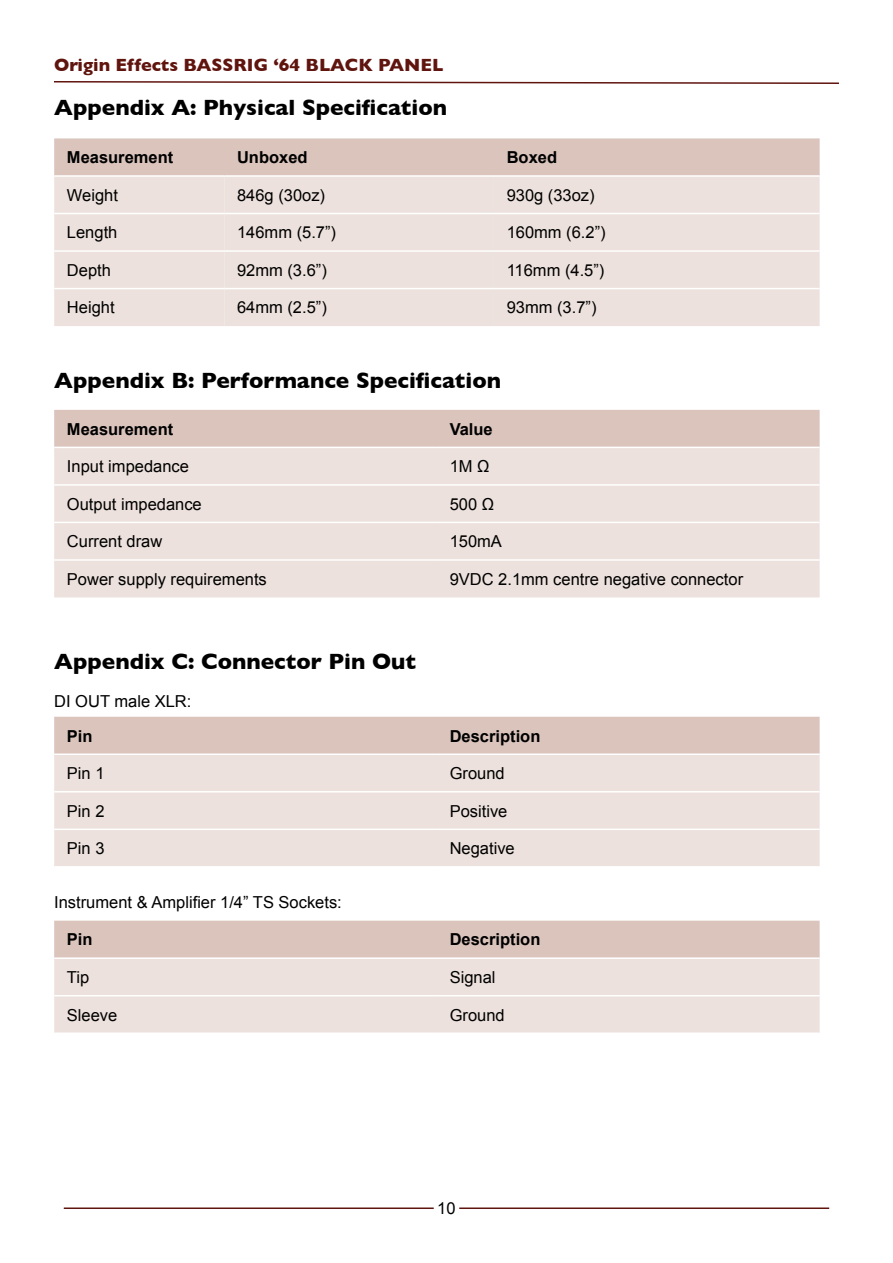
<style>
.page{position:relative;width:893px;height:1263px;background:#fff}
.page>*{position:absolute;margin:0;border:0;box-sizing:border-box;transform-origin:0 0}
.t1{font:700 22.5px "Gill Sans";color:#000}
.t2{font:700 18px "Gill Sans";color:#60140e}
.t3{font:16.5px "Arial";color:#000}
.t4{font:700 16.5px "Arial";color:#000}
</style>
<div class="page">
<hr style="left:64px;top:1207px;width:370px;height:2px;background:#60140e">
<hr style="left:459px;top:1207px;width:370px;height:2px;background:#60140e">
<svg style="left:54px;top:81px;width:785px;height:3px"></svg>
<svg style="left:54px;top:138px;width:766px;height:188px;background:#e8dbd5"></svg>
<hr style="left:54px;top:175px;width:170px;height:2px;background:#fff">
<hr style="left:224px;top:175px;width:270px;height:2px;background:#fff">
<hr style="left:494px;top:175px;width:326px;height:2px;background:#fff">
<hr style="left:54px;top:213px;width:170px;height:1px;background:#fff">
<hr style="left:224px;top:213px;width:270px;height:1px;background:#fff">
<hr style="left:494px;top:213px;width:326px;height:1px;background:#fff">
<hr style="left:54px;top:250px;width:170px;height:2px;background:#fff">
<hr style="left:224px;top:250px;width:270px;height:2px;background:#fff">
<hr style="left:494px;top:250px;width:326px;height:2px;background:#fff">
<hr style="left:54px;top:288px;width:170px;height:1px;background:#fff">
<hr style="left:224px;top:288px;width:270px;height:1px;background:#fff">
<hr style="left:494px;top:288px;width:326px;height:1px;background:#fff">
<div style="left:54px;top:410px;width:766px;height:37px;background:#dac4bc"></div>
<div style="left:54px;top:448px;width:766px;height:149px;background:#ece1dc"></div>
<hr style="left:54px;top:484px;width:383px;height:2px;background:#fff">
<hr style="left:437px;top:484px;width:383px;height:2px;background:#fff">
<hr style="left:54px;top:522px;width:383px;height:1px;background:#fff">
<hr style="left:437px;top:522px;width:383px;height:1px;background:#fff">
<hr style="left:54px;top:559px;width:383px;height:2px;background:#fff">
<hr style="left:437px;top:559px;width:383px;height:2px;background:#fff">
<div style="left:54px;top:921px;width:766px;height:36px;background:#dac4bc"></div>
<div style="left:54px;top:959px;width:766px;height:73px;background:#ece1dc"></div>
<hr style="left:54px;top:995px;width:383px;height:1px;background:#fff">
<hr style="left:437px;top:995px;width:383px;height:1px;background:#fff">
<div style="left:54px;top:717px;width:766px;height:36px;background:#dac4bc"></div>
<div style="left:54px;top:755px;width:766px;height:111px;background:#ece1dc"></div>
<hr style="left:54px;top:791px;width:383px;height:1px;background:#fff">
<hr style="left:437px;top:791px;width:383px;height:1px;background:#fff">
<hr style="left:54px;top:828px;width:383px;height:2px;background:#fff">
<hr style="left:437px;top:828px;width:383px;height:2px;background:#fff">
<p class="t2" style="left:54px;top:57px;width:391px">Origin Effects BASSRIG ‘64 BLACK PANEL</p>
<h1 class="t1" style="left:54px;top:90px;width:394px">Appendix A: Physical Specification</h1>
<p class="t4" style="left:67px;top:151px;width:108px">Measurement</p>
<p class="t4" style="left:237px;top:151px;width:72px">Unboxed</p>
<p class="t4" style="left:507px;top:151px;width:52px">Boxed</p>
<p class="t3" style="left:67px;top:189px;width:53px">Weight</p>
<p class="t3" style="left:237px;top:189px;width:90px">846g (30oz)</p>
<p class="t3" style="left:507px;top:189px;width:90px">930g (33oz)</p>
<p class="t3" style="left:67px;top:226px;width:52px">Length</p>
<p class="t3" style="left:237px;top:226px;width:101px">146mm (5.7”)</p>
<p class="t3" style="left:507px;top:226px;width:101px">160mm (6.2”)</p>
<p class="t3" style="left:67px;top:264px;width:46px">Depth</p>
<p class="t3" style="left:237px;top:264px;width:91px">92mm (3.6”)</p>
<p class="t3" style="left:507px;top:264px;width:99px">116mm (4.5”)</p>
<p class="t3" style="left:67px;top:301px;width:49px">Height</p>
<p class="t3" style="left:237px;top:301px;width:91px">64mm (2.5”)</p>
<p class="t3" style="left:507px;top:301px;width:91px">93mm (3.7”)</p>
<h1 class="t1" style="left:54px;top:363px;width:448px">Appendix B: Performance Specification</h1>
<p class="t4" style="left:67px;top:423px;width:108px">Measurement</p>
<p class="t4" style="left:450px;top:423px;width:45px">Value</p>
<p class="t3" style="left:67px;top:460px;width:123px">Input impedance</p>
<p class="t3" style="left:450px;top:456px;width:41px">1M Ω</p>
<p class="t3" style="left:67px;top:498px;width:136px">Output impedance</p>
<p class="t3" style="left:450px;top:493px;width:46px">500 Ω</p>
<p class="t3" style="left:67px;top:535px;width:97px">Current draw</p>
<p class="t3" style="left:450px;top:535px;width:54px">150mA</p>
<p class="t3" style="left:67px;top:573px;width:201px">Power supply requirements</p>
<p class="t3" style="left:450px;top:573px;width:295px">9VDC 2.1mm centre negative connector</p>
<h1 class="t1" style="left:54px;top:652px;width:363px">Appendix C: Connector Pin Out</h1>
<p class="t3" style="left:54px;top:695px;width:139px">DI OUT male XLR:</p>
<p class="t4" style="left:67px;top:729px;width:27px">Pin</p>
<p class="t4" style="left:450px;top:729px;width:92px">Description</p>
<p class="t3" style="left:67px;top:767px;width:39px">Pin 1</p>
<p class="t3" style="left:450px;top:767px;width:57px">Ground</p>
<p class="t3" style="left:67px;top:804px;width:39px">Pin 2</p>
<p class="t3" style="left:450px;top:804px;width:59px">Positive</p>
<p class="t3" style="left:67px;top:842px;width:39px">Pin 3</p>
<p class="t3" style="left:450px;top:842px;width:67px">Negative</p>
<p class="t3" style="left:54px;top:892px;width:289px">Instrument &amp; Amplifier 1/4” TS Sockets:</p>
<p class="t4" style="left:67px;top:933px;width:27px">Pin</p>
<p class="t4" style="left:450px;top:933px;width:92px">Description</p>
<p class="t3" style="left:67px;top:971px;width:24px">Tip</p>
<p class="t3" style="left:450px;top:971px;width:47px">Signal</p>
<p class="t3" style="left:67px;top:1008px;width:52px">Sleeve</p>
<p class="t3" style="left:450px;top:1008px;width:57px">Ground</p>
<p class="t3" style="left:437px;top:1202px;width:20px">10</p>
</div>
